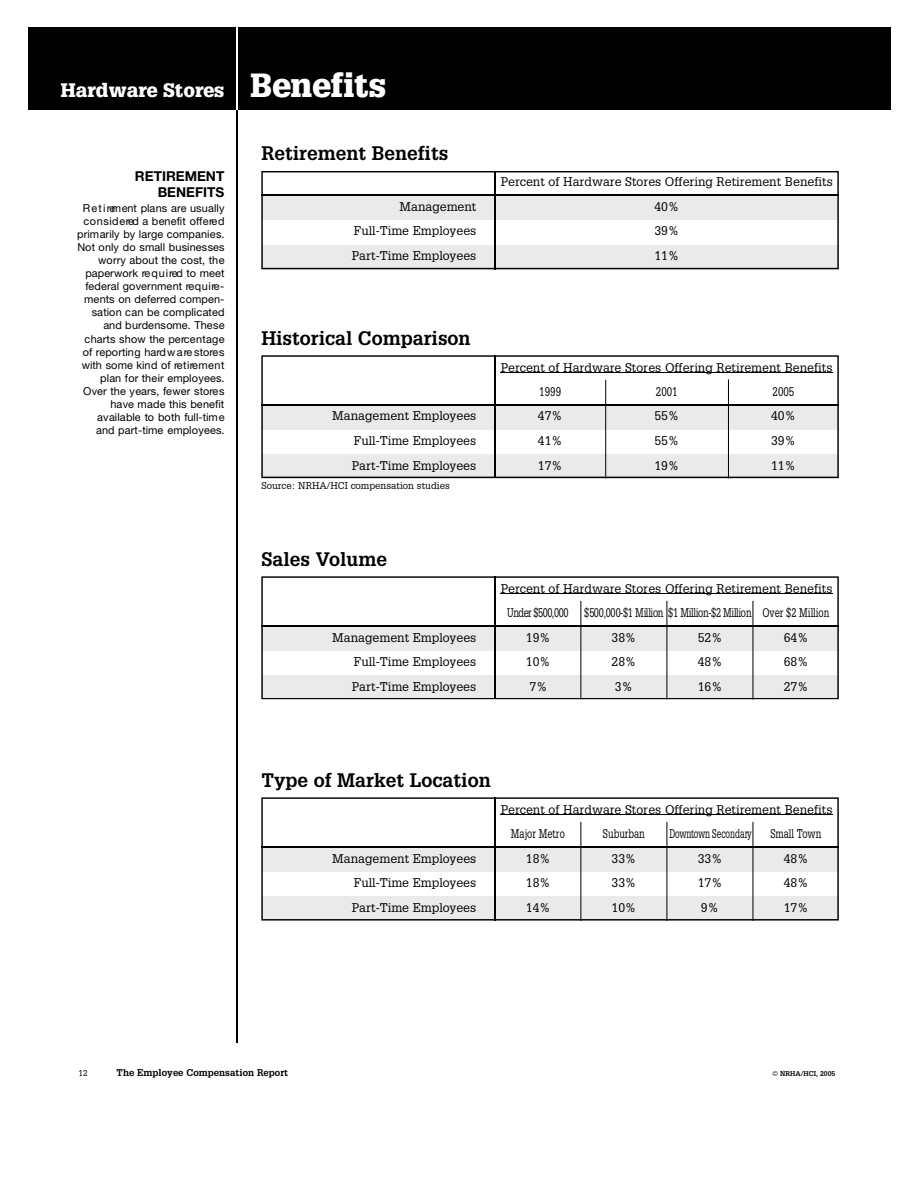
<style>
.page{position:relative;width:918px;height:1188px;background:#fff}
.page>*{position:absolute;margin:0;border:0;box-sizing:border-box;transform-origin:0 0}
.t1{font:700 19.05px "Glypha";color:#000}
.t2{font:900 19.05px "Glypha";color:#fff}
.t3{font:700 13.65px/16.5px "Helvetica Neue";color:#000;text-align:right}
.t4{font:12.3px/24.5px "Glypha";color:#000}
.t5{font:12.3px "Glypha";letter-spacing:-.02em;color:#000;scale:.75 1}
.t6{font:12.3px "Glypha";color:#000;scale:.75 1}
.t7{font:12.3px "Glypha";color:#000;scale:.66 1}
.t8{font:12.3px "Glypha";color:#000;scale:.8 1}
.t9{font:10.95px/13px "Helvetica Neue";color:#000;text-align:right}
.t10{font:9.6px "Glypha";color:#000}
.t11{font:700 9.6px "Glypha";color:#000}
.t12{font:8.25px "Glypha";color:#000}
.t13{font:700 6.75px "Glypha";color:#000}
.s1{font-size:32.7px}
</style>
<div class="page">
<svg style="left:261px;top:171px;width:578px;height:98px;fill:#eaeaea"></svg>
<div style="left:876px;top:27px;width:15px;height:82px;background:#000"></div>
<div style="left:28px;top:27px;width:848px;height:82px;background:#000"></div>
<hr style="left:236px;top:109px;width:2px;height:934px;background:#000">
<hr style="left:236px;top:27px;width:2px;height:82px;background:#fff">
<hr style="left:494px;top:171px;width:1px;height:98px;background:#000">
<svg style="left:261px;top:797px;width:578px;height:124px"></svg>
<svg style="left:501px;top:814px;width:19px;height:1px"></svg>
<hr style="left:520px;top:814px;width:65px;height:1px;background:#000">
<hr style="left:585px;top:814px;width:30px;height:1px;background:#000">
<hr style="left:615px;top:814px;width:33px;height:1px;background:#000">
<hr style="left:648px;top:814px;width:31px;height:1px;background:#000">
<hr style="left:679px;top:814px;width:65px;height:1px;background:#000">
<hr style="left:744px;top:814px;width:89px;height:1px;background:#000">
<div style="left:261px;top:675px;width:578px;height:25px;background:#cecece"></div>
<svg style="left:261px;top:576px;width:578px;height:123px"></svg>
<svg style="left:501px;top:593px;width:19px;height:1px"></svg>
<hr style="left:520px;top:593px;width:65px;height:1px;background:#000">
<hr style="left:585px;top:593px;width:30px;height:1px;background:#000">
<hr style="left:615px;top:593px;width:33px;height:1px;background:#000">
<hr style="left:648px;top:593px;width:31px;height:1px;background:#000">
<hr style="left:679px;top:593px;width:65px;height:1px;background:#000">
<hr style="left:744px;top:593px;width:89px;height:1px;background:#000">
<div style="left:261px;top:454px;width:578px;height:25px;background:#d7d7d7"></div>
<hr style="left:261px;top:195px;width:578px;height:1px;background:#000">
<svg style="left:261px;top:355px;width:578px;height:123px"></svg>
<svg style="left:501px;top:372px;width:19px;height:1px"></svg>
<hr style="left:520px;top:372px;width:65px;height:1px;background:#000">
<hr style="left:585px;top:372px;width:30px;height:1px;background:#000">
<hr style="left:615px;top:372px;width:33px;height:1px;background:#000">
<hr style="left:648px;top:372px;width:31px;height:1px;background:#000">
<hr style="left:679px;top:372px;width:65px;height:1px;background:#000">
<hr style="left:744px;top:372px;width:89px;height:1px;background:#000">
<h1 class="t2" style="left:61px;top:78px;width:327px">Hardware Stores <span class="s1">Benefits</span></h1>
<p class="t3" style="left:135px;top:167px;width:91px">RETIREMENT<br>BENEFITS</p>
<p class="t9" style="left:77px;top:201px;width:149px">R e t i rement plans are usually c o n s id e red a benefit offe re d primarily by large companies.<br>Not only do small businesses worry about the cost, the paperwork re q u i red to meet federal government re q u ire - ments on deferred compen&shy;sation can be complicated and burdensome. These charts show the perc e n ta g e of reporting hard w a re store s with some kind of re tire m e n t plan for their employees.<br>Over the years, fewer store s have made this benefit available to both full-time and part-time employees.</p>
<h1 class="t1" style="left:261px;top:142px;width:189px">Retirement Benefits</h1>
<p class="t4" style="left:501px;top:169px;width:334px">Percent of Hardware Stores Offering Retirement Benefits</p>
<p class="t4" style="left:400px;top:194px;width:78px">Management</p>
<p class="t4" style="left:655px;top:194px;width:26px">40%</p>
<p class="t4" style="left:354px;top:218px;width:124px">Full-Time Employees</p>
<p class="t4" style="left:655px;top:218px;width:26px">39%</p>
<p class="t4" style="left:352px;top:243px;width:126px">Part-Time Employees</p>
<p class="t4" style="left:655px;top:243px;width:26px">11%</p>
<h1 class="t1" style="left:261px;top:326px;width:211px">Historical Comparison</h1>
<p class="t4" style="left:539px;top:355px;width:295px;text-indent:-39px">Percent of Hardware Stores Offering Retirement Benefits<br>1999</p>
<p class="t8" style="left:656px;top:384px;width:29px">2001</p>
<p class="t8" style="left:773px;top:384px;width:29px">2005</p>
<p class="t4" style="left:332px;top:404px;width:146px">Management Employees</p>
<p class="t4" style="left:538px;top:404px;width:26px">47%</p>
<p class="t4" style="left:654px;top:404px;width:26px">55%</p>
<p class="t4" style="left:771px;top:404px;width:26px">40%</p>
<p class="t4" style="left:354px;top:428px;width:124px">Full-Time Employees</p>
<p class="t4" style="left:538px;top:428px;width:26px">41%</p>
<p class="t4" style="left:654px;top:428px;width:26px">55%</p>
<p class="t4" style="left:771px;top:428px;width:26px">39%</p>
<p class="t4" style="left:352px;top:453px;width:126px">Part-Time Employees</p>
<p class="t4" style="left:538px;top:453px;width:26px">17%</p>
<p class="t4" style="left:654px;top:453px;width:26px">19%</p>
<p class="t4" style="left:771px;top:453px;width:26px">11%</p>
<p class="t10" style="left:261px;top:480px;width:190px">Source: NRHA/HCI compensation studies</p>
<h1 class="t1" style="left:261px;top:547px;width:127px">Sales Volume</h1>
<p class="t4" style="left:507px;top:576px;width:327px;text-indent:-6px">Percent of Hardware Stores Offering Retirement Benefits<br>Under $500,000</p>
<p class="t5" style="left:584px;top:605px;width:328px">$500,000-$1 Million $1 Million-$2 Million Over $2 Million</p>
<p class="t4" style="left:332px;top:625px;width:146px">Management Employees</p>
<p class="t4" style="left:526px;top:625px;width:26px">19%</p>
<p class="t4" style="left:612px;top:625px;width:26px">38%</p>
<p class="t4" style="left:698px;top:625px;width:26px">52%</p>
<p class="t4" style="left:784px;top:625px;width:26px">64%</p>
<p class="t4" style="left:354px;top:649px;width:124px">Full-Time Employees</p>
<p class="t4" style="left:526px;top:649px;width:26px">10%</p>
<p class="t4" style="left:612px;top:649px;width:26px">28%</p>
<p class="t4" style="left:698px;top:649px;width:26px">48%</p>
<p class="t4" style="left:784px;top:649px;width:26px">68%</p>
<p class="t4" style="left:352px;top:674px;width:126px">Part-Time Employees</p>
<p class="t4" style="left:530px;top:674px;width:19px">7%</p>
<p class="t4" style="left:615px;top:674px;width:19px">3%</p>
<p class="t4" style="left:698px;top:674px;width:26px">16%</p>
<p class="t4" style="left:784px;top:674px;width:26px">27%</p>
<h1 class="t1" style="left:261px;top:768px;width:231px">Type of Market Location</h1>
<p class="t4" style="left:511px;top:797px;width:323px;text-indent:-10px">Percent of Hardware Stores Offering Retirement Benefits<br>Major Metro</p>
<p class="t6" style="left:603px;top:826px;width:57px">Suburban</p>
<p class="t7" style="left:670px;top:826px;width:126px">D o w n to w n S e c o n d a ry</p>
<p class="t6" style="left:770px;top:826px;width:69px">Small Town</p>
<p class="t4" style="left:332px;top:846px;width:146px">Management Employees</p>
<p class="t4" style="left:526px;top:846px;width:26px">18%</p>
<p class="t4" style="left:612px;top:846px;width:26px">33%</p>
<p class="t4" style="left:698px;top:846px;width:26px">33%</p>
<p class="t4" style="left:784px;top:846px;width:26px">48%</p>
<p class="t4" style="left:354px;top:871px;width:124px">Full-Time Employees</p>
<p class="t4" style="left:526px;top:871px;width:26px">18%</p>
<p class="t4" style="left:612px;top:871px;width:26px">33%</p>
<p class="t4" style="left:698px;top:871px;width:26px">17%</p>
<p class="t4" style="left:784px;top:871px;width:26px">48%</p>
<p class="t4" style="left:352px;top:895px;width:126px">Part-Time Employees</p>
<p class="t4" style="left:526px;top:895px;width:26px">14%</p>
<p class="t4" style="left:612px;top:895px;width:26px">10%</p>
<p class="t4" style="left:701px;top:895px;width:19px">9%</p>
<p class="t4" style="left:784px;top:895px;width:26px">17%</p>
<p class="t12" style="left:78px;top:1068px;width:11px">12</p>
<p class="t11" style="left:117px;top:1067px;width:173px">The Employee Compensation Report</p>
<p class="t13" style="left:773px;top:1069px;width:64px">© NRHA/HCI, 2005</p>
</div>
